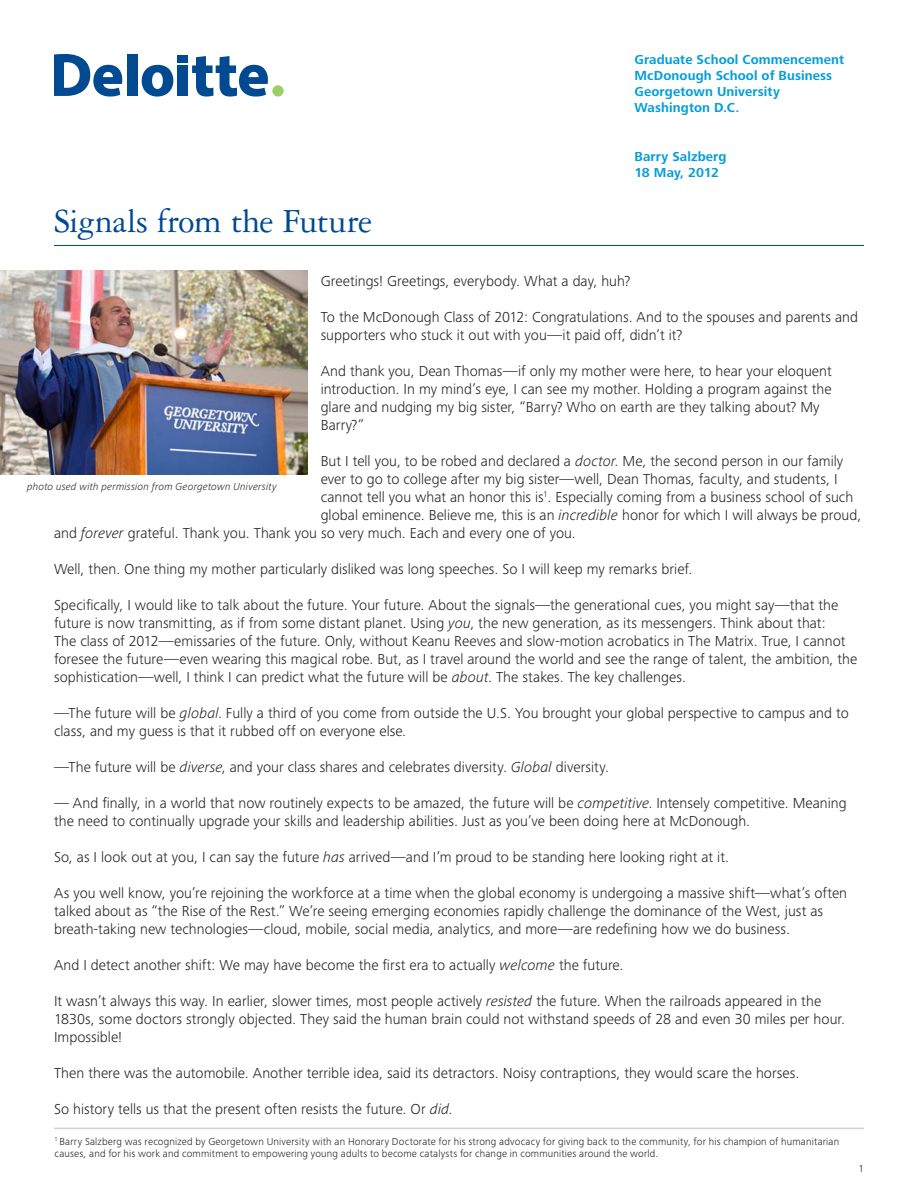
<style>
.page{position:relative;width:918px;height:1188px;background:#fff}
.page>*{position:absolute;margin:0;border:0;box-sizing:border-box;transform-origin:0 0}
.t1{font:36px "Garamond 3 LT Std";letter-spacing:-.015em;color:#014990}
.t2{font:300 15px/18px "Frutiger Next Pro";letter-spacing:.005em;color:#231f20}
.t3{font:700 13.5px "Frutiger Next Pro";letter-spacing:.01em;color:#069ddc}
.t4{font:700 13.5px "Frutiger Next Pro";letter-spacing:-.015em;color:#069ddc}
.t5{font:300 10.5px/12.6px "Frutiger Next Pro";letter-spacing:.015em;color:#231f20}
.t6{font:italic 300 10.5px "Frutiger Next Pro";letter-spacing:.02em;color:#231f20}
.s1{font-style:italic}
</style>
<div class="page">
<div style="left:127px;top:55px;width:10px;height:41px;background:#014990"></div>
<svg style="left:142px;top:65px;width:31px;height:32px"></svg>
<div style="left:178px;top:65px;width:10px;height:31px;background:#014990"></div>
<div style="left:178px;top:55px;width:10px;height:8px;background:#014990"></div>
<svg style="left:192px;top:56px;width:76px;height:41px"></svg>
<div style="left:272px;top:85px;width:12px;height:12px;background:#9fce66;border-radius:50%"></div>
<svg style="left:54px;top:54px;width:68px;height:43px"></svg>
<hr style="left:54px;top:245px;width:810px;height:1px;background:#014990">
<hr style="left:54px;top:1128px;width:810px;height:1px;background:#d1d2d4">
<img style="left:0;top:270px;width:307px;height:204px">
<p class="t3" style="left:634px;top:52px;width:211px">Graduate School Commencement</p>
<p class="t3" style="left:634px;top:68px;width:199px">McDonough School of Business</p>
<p class="t3" style="left:634px;top:84px;width:147px">Georgetown University</p>
<p class="t3" style="left:634px;top:100px;width:106px">Washington D.C.</p>
<p class="t3" style="left:634px;top:149px;width:94px">Barry Salzberg</p>
<p class="t4" style="left:634px;top:165px;width:86px">18 May, 2012</p>
<p class="t1" style="left:54px;top:201px;width:320px">Signals from the Future</p>
<p class="t2" style="left:321px;top:272px;width:311px">Greetings! Greetings, everybody. What a day, huh?</p>
<p class="t2" style="left:321px;top:308px;width:539px">To the McDonough Class of 2012: Congratulations. And to the spouses and parents and supporters who stuck it out with you—it paid off, didn’t it?</p>
<p class="t2" style="left:321px;top:362px;width:513px">And thank you, Dean Thomas—if only my mother were here, to hear your eloquent introduction. In my mind’s eye, I can see my mother. Holding a program against the glare and nudging my big sister, “Barry? Who on earth are they talking about? My Barry?”</p>
<p class="t2" style="left:321px;top:452px;width:524px">But I tell you, to be robed and declared a <span class="s1">doctor</span>. Me, the second person in our family</p>
<p class="t2" style="left:321px;top:470px;width:518px">ever to go to college after my big sister—well, Dean Thomas, faculty, and students, I</p>
<p class="t2" style="left:321px;top:488px;width:534px">cannot tell you what an honor this is<sup>1</sup>. Especially coming from a business school of such</p>
<p class="t2" style="left:321px;top:506px;width:542px">global eminence. Believe me, this is an <span class="s1">incredible</span> honor for which I will always be proud,</p>
<p class="t2" style="left:54px;top:524px;width:523px">and <span class="s1">forever</span> grateful. Thank you. Thank you so very much. Each and every one of you.</p>
<p class="t2" style="left:54px;top:560px;width:640px">Well, then. One thing my mother particularly disliked was long speeches. So I will keep my remarks brief.</p>
<p class="t2" style="left:54px;top:596px;width:805px">Specifically, I would like to talk about the future. Your future. About the signals—the generational cues, you might say—that the future is now transmitting, as if from some distant planet. Using <span class="s1">you</span>, the new generation, as its messengers. Think about that:<br>The class of 2012—emissaries of the future. Only, without Keanu Reeves and slow-motion acrobatics in The Matrix. True, I cannot foresee the future—even wearing this magical robe. But, as I travel around the world and see the range of talent, the ambition, the sophistication—well, I think I can predict what the future will be <span class="s1">about</span>. The stakes. The key challenges.</p>
<p class="t2" style="left:54px;top:704px;width:796px">—The future will be <span class="s1">global</span>. Fully a third of you come from outside the U.S. You brought your global perspective to campus and to class, and my guess is that it rubbed off on everyone else.</p>
<p class="t2" style="left:54px;top:758px;width:557px">—The future will be <span class="s1">diverse</span>, and your class shares and celebrates diversity. <span class="s1">Global</span> diversity.</p>
<p class="t2" style="left:54px;top:794px;width:794px">— And finally, in a world that now routinely expects to be amazed, the future will be <span class="s1">competitive</span>. Intensely competitive. Meaning the need to continually upgrade your skills and leadership abilities. Just as you’ve been doing here at McDonough.</p>
<p class="t2" style="left:54px;top:848px;width:677px">So, as I look out at you, I can say the future <span class="s1">has</span> arrived—and I’m proud to be standing here looking right at it.</p>
<p class="t2" style="left:54px;top:884px;width:795px">As you well know, you’re rejoining the workforce at a time when the global economy is undergoing a massive shift—what’s often talked about as “the Rise of the Rest.” We’re seeing emerging economies rapidly challenge the dominance of the West, just as breath-taking new technologies—cloud, mobile, social media, analytics, and more—are redefining how we do business.</p>
<p class="t2" style="left:54px;top:956px;width:571px">And I detect another shift: We may have become the first era to actually <span class="s1">welcome</span> the future.</p>
<p class="t2" style="left:54px;top:992px;width:793px">It wasn’t always this way. In earlier, slower times, most people actively <span class="s1">resisted</span> the future. When the railroads appeared in the<br>1830s, some doctors strongly objected. They said the human brain could not withstand speeds of 28 and even 30 miles per hour.</p>
<p class="t2" style="left:54px;top:1028px;width:70px">Impossible!</p>
<p class="t2" style="left:54px;top:1064px;width:747px">Then there was the automobile. Another terrible idea, said its detractors. Noisy contraptions, they would scare the horses.</p>
<p class="t2" style="left:54px;top:1100px;width:400px">So history tells us that the present often resists the future. Or <span class="s1">did</span>.</p>
<p class="t6" style="left:27px;top:481px;width:251px">photo used with permission from Georgetown University</p>
<p class="t5" style="left:55px;top:1135px;width:786px"><sup>1</sup> Barry Salzberg was recognized by Georgetown University with an Honorary Doctorate for his strong advocacy for giving back to the community, for his champion of humanitarian causes, and for his work and commitment to empowering young adults to become catalysts for change in communities around the world.</p>
<p class="t5" style="left:858px;top:1162px;width:7px">1</p>
</div>
